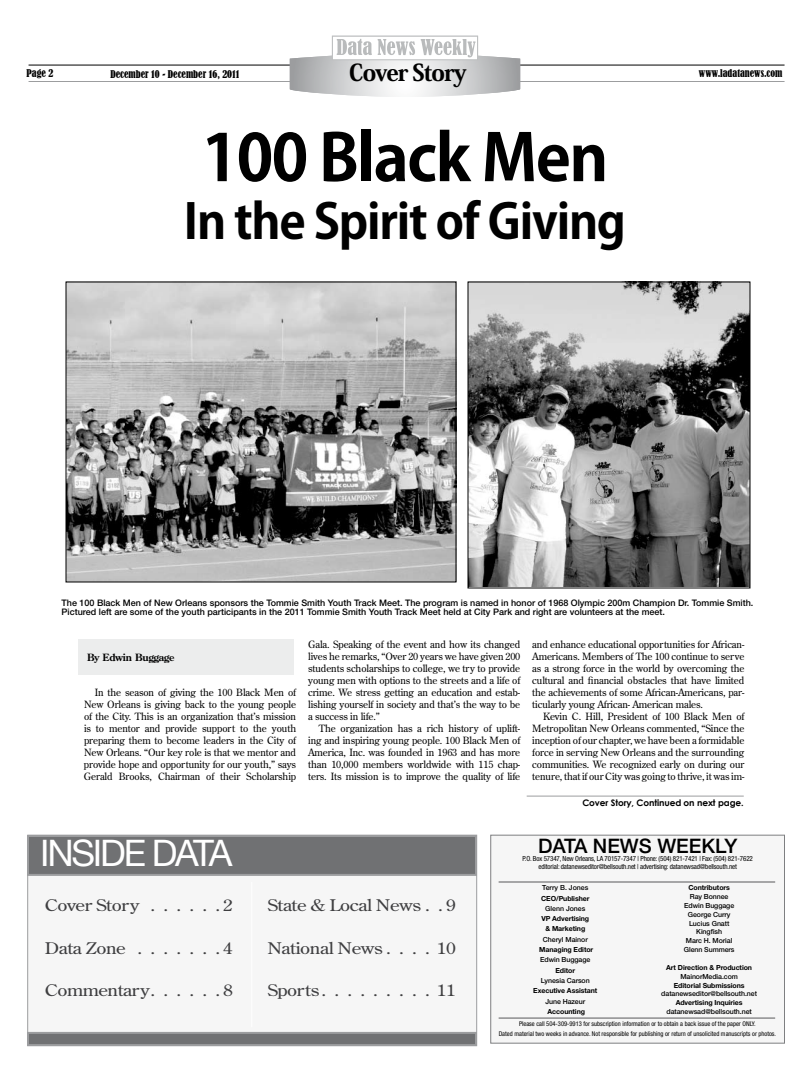
<style>
.page{position:relative;width:810px;height:1080px;background:#fff}
.page>*{position:absolute;margin:0;border:0;box-sizing:border-box;transform-origin:0 0}
.t1{font:700 64px "Koz Go Pro";letter-spacing:-.025em;color:#000}
.t2{font:700 48px "Koz Go Pro";letter-spacing:-.025em;color:#000}
.t3{font:36.5px "Helvetica Neue";letter-spacing:-.06em;color:#fff}
.t4{font:800 23px "Koz Min Pro";letter-spacing:-.045em;color:#000}
.t5{font:500 20px "Helvetica Neue";color:#000}
.t6{font:16px "Century Old Style";letter-spacing:-.025em;color:#3e3e40;scale:1.2 1}
.t7{font:10px/12px "Century Old Style";letter-spacing:-.01em;color:#000;text-align:justify}
.t8{font:condensed 10px "Bernard";color:#000}
.t9{font:700 10px "Century Old Style";letter-spacing:-.01em;color:#000}
.t10{font:500 9px/9px "Helvetica Neue";color:#000}
.t11{font:700 9px "Century Gothic";letter-spacing:-.01em;color:#000}
.t12{font:500 7px/8.8px "Helvetica Neue";letter-spacing:-.01em;color:#000;text-align:center}
.t13{font:700 7px/10.3px "Helvetica Neue";letter-spacing:-.01em;color:#000;text-align:center}
.t14{font:condensed 7px/8px "Helvetica Neue";letter-spacing:-.02em;color:#000;text-align:center}
.t15{font:condensed 6.5px/10px "Helvetica Neue";color:#000;text-align:center}
</style>
<div class="page">
<hr style="left:29px;top:81px;width:756px;height:1px;background:#9c9d9f">
<hr style="left:29px;top:65px;width:756px;height:1px;background:#000">
<div style="left:27px;top:835px;width:450px;height:211px;background:#f6f6f6;border:1px solid #9c9d9f"></div>
<div style="left:27px;top:1032px;width:450px;height:14px;background:#707173;border:2px solid #9c9d9f"></div>
<div style="left:490px;top:835px;width:295px;height:209px;background:#f6f6f6;border:1px solid #7e7f81"></div>
<div style="left:27px;top:835px;width:450px;height:41px;background:#707173;border:2px solid #9c9d9f"></div>
<hr style="left:499px;top:1018px;width:276px;height:1px;background:#58585a">
<hr style="left:499px;top:882px;width:276px;height:1px;background:#58585a">
<hr style="left:252px;top:882px;width:1px;height:145px;background:#fff">
<div style="left:332px;top:36px;width:146px;height:24px;background:#fff;border:1px solid #bdbfc0"></div>
<svg style="left:289px;top:39px;width:231px;height:58px"></svg>
<div style="left:78px;top:639px;width:216px;height:36px;background:#eceded"></div>
<hr style="left:527px;top:796px;width:217px;height:1px;background:#9c9d9f">
<img style="left:68px;top:284px;width:386px;height:296px">
<img style="left:470px;top:284px;width:278px;height:302px">
<div style="left:468px;top:282px;width:282px;height:306px;border:1px solid #000"></div>
<h3 class="t4" style="left:349px;top:55px;width:119px">Cover Story</h3>
<p class="t8" style="left:27px;top:67px;width:28px">Page 2</p>
<p class="t8" style="left:110px;top:68px;width:131px">December 10 - December 16, 2011</p>
<p class="t8" style="left:699px;top:67px;width:85px">www.ladatanews.com</p>
<h1 class="t1" style="left:202px;top:116px;width:408px">100 Black Men</h1>
<h2 class="t2" style="left:184px;top:190px;width:444px">In the Spirit of Giving</h2>
<p class="t10" style="left:62px;top:598px;width:693px">The 100 Black Men of New Orleans sponsors the Tommie Smith Youth Track Meet. The program is named in honor of 1968 Olympic 200m Champion Dr. Tommie Smith.<br>Pictured left are some of the youth participants in the 2011 Tommie Smith Youth Track Meet held at City Park and right are volunteers at the meet.</p>
<p class="t9" style="left:87px;top:651px;width:89px">By Edwin Buggage</p>
<p class="t7" style="left:84px;top:686px;width:214px;text-indent:11px">In the season of giving the 100 Black Men of New Orleans is giving back to the young people of the City. This is an organization that’s mission is to mentor and provide support to the youth preparing them to become leaders in the City of New Orleans. “Our key role is that we mentor and provide hope and opportunity for our youth,” says Gerald Brooks, Chairman of their Scholarship</p>
<p class="t7" style="left:308px;top:638px;width:214px">Gala. Speaking of the event and how its changed lives he remarks, “Over 20 years we have given 200 students scholarships to college, we try to provide young men with options to the streets and a life of crime. We stress getting an education and estab&shy;lishing yourself in society and that’s the way to be a success in life.”</p>
<p class="t7" style="left:308px;top:722px;width:214px;text-indent:11px">The organization has a rich history of uplift&shy;ing and inspiring young people. 100 Black Men of America, Inc. was founded in 1963 and has more than 10,000 members worldwide with 115 chap&shy;ters. Its mission is to improve the quality of life</p>
<p class="t7" style="left:532px;top:638px;width:214px">and enhance educational opportunities for African-Americans. Members of The 100 continue to serve as a strong force in the world by overcoming the cultural and financial obstacles that have limited the achievements of some African-Americans, par&shy;ticularly young African- American males.</p>
<p class="t7" style="left:532px;top:710px;width:214px;text-indent:11px">Kevin C. Hill, President of 100 Black Men of Metropolitan New Orleans commented, “Since the inception of our chapter, we have been a formidable force in serving New Orleans and the surrounding communities. We recognized early on during our tenure, that if our City was going to thrive, it was im-</p>
<p class="t11" style="left:582px;top:797px;width:163px">Cover Story, Continued on next page.</p>
<h3 class="t3" style="left:40px;top:822px;width:194px">INSIDE DATA</h3>
<h3 class="t5" style="left:538px;top:834px;width:201px">DATA News Weekly</h3>
<p class="t14" style="left:523px;top:855px;width:232px">P.O. Box 57347, New Orleans, LA 70157-7347 | Phone: (504) 821-7421 | Fax: (504) 821-7622 editorial: datanewseditor@bellsouth.net | advertising: datanewsad@bellsouth.net</p>
<h3 class="t6" style="left:45px;top:895px;width:158px">Cover Story . . . . . 2</h3>
<h3 class="t6" style="left:45px;top:937px;width:158px">Data Zone . . . . . . 4</h3>
<h3 class="t6" style="left:45px;top:980px;width:92px">Commentary......</h3>
<h3 class="t6" style="left:223px;top:980px;width:10px">8</h3>
<h3 class="t6" style="left:267px;top:895px;width:133px">State &amp; Local News..</h3>
<h3 class="t6" style="left:446px;top:895px;width:10px">9</h3>
<h3 class="t6" style="left:267px;top:937px;width:101px">National News....</h3>
<h3 class="t6" style="left:437px;top:937px;width:17px">10</h3>
<h3 class="t6" style="left:267px;top:980px;width:48px">Sports.........</h3>
<h3 class="t6" style="left:437px;top:980px;width:17px">11</h3>
<p class="t12" style="left:542px;top:883px;width:48px">Terry B. Jones</p>
<p class="t13" style="left:541px;top:893px;width:50px">CEO/Publisher</p>
<p class="t12" style="left:545px;top:904px;width:42px">Glenn Jones</p>
<p class="t13" style="left:541px;top:913px;width:49px">VP Advertising &amp; Marketing</p>
<p class="t12" style="left:543px;top:935px;width:47px">Cheryl Mainor</p>
<p class="t13" style="left:539px;top:944px;width:56px">Managing Editor</p>
<p class="t12" style="left:540px;top:955px;width:52px">Edwin Buggage</p>
<p class="t13" style="left:555px;top:965px;width:21px">Editor</p>
<p class="t12" style="left:541px;top:976px;width:50px">Lynesia Carson</p>
<p class="t13" style="left:533px;top:986px;width:66px">Executive Assistant</p>
<p class="t12" style="left:545px;top:997px;width:41px">June Hazeur</p>
<p class="t13" style="left:548px;top:1006px;width:39px">Accounting</p>
<p class="t13" style="left:688px;top:882px;width:43px">Contributors</p>
<p class="t12" style="left:684px;top:892px;width:52px">Ray Bonnee<br>Edwin Buggage<br>George Curry<br>Lucius Gnatt<br>Kingfish<br>Marc H. Morial<br>Glenn Summers</p>
<p class="t13" style="left:666px;top:962px;width:87px">Art Direction &amp; Production</p>
<p class="t12" style="left:680px;top:972px;width:59px">MainorMedia.com</p>
<p class="t13" style="left:674px;top:980px;width:72px">Editorial Submissions</p>
<p class="t12" style="left:661px;top:989px;width:97px">datanewseditor@bellsouth.net</p>
<p class="t13" style="left:676px;top:997px;width:69px">Advertising Inquiries</p>
<p class="t12" style="left:666px;top:1007px;width:87px">datanewsad@bellsouth.net</p>
<p class="t15" style="left:499px;top:1019px;width:279px">Please call 504-309-9913 for subscription information or to obtain a back issue of the paper ONLY.<br>Dated material two weeks in advance. Not responsible for publishing or return of unsolicited manuscripts or photos.</p>
</div>
